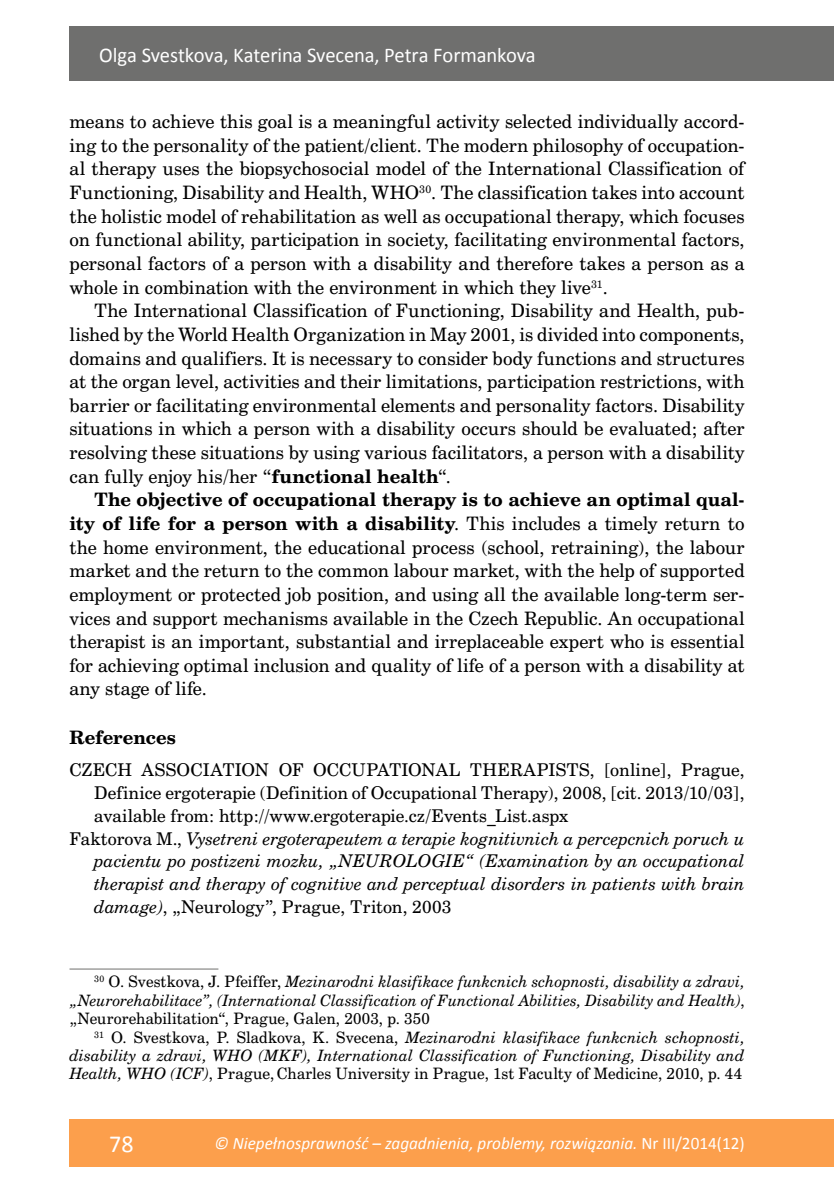
<style>
.page{position:relative;width:834px;height:1191px;background:#fff}
.page>*{position:absolute;margin:0;border:0;box-sizing:border-box;transform-origin:0 0}
.t1{font:24.5px "Calibri";color:#fff}
.t2{font:21px "Calibri";letter-spacing:-.01em;color:#fff}
.t3{font:17.5px/23.6px "Cent Schbook PL";letter-spacing:.005em;color:#000;text-align:justify}
.t4{font:italic 17.5px "Calibri";color:#fff}
.t5{font:700 17.5px "Cent Schbook PL";color:#000}
.t6{font:16.62px "Cent Schbook PL";letter-spacing:.005em;color:#000}
.t7{font:italic 16.62px "Cent Schbook PL";color:#000}
.t8{font:italic 14.88px/18.4px "Cent Schbook PL";letter-spacing:.01em;color:#000;text-align:justify}
.s1{font-weight:700}
.s2{font-style:normal}
.s3{font-style:italic}
</style>
<div class="page">
<div style="left:69px;top:1119px;width:764px;height:47px;background:#fc9f4c"></div>
<div style="left:69px;top:26px;width:764px;height:55px;background:#6f6f6e"></div>
<hr style="left:69px;top:968px;width:149px;height:1px;background:#6f6f6e">
<p class="t2" style="left:99px;top:41px;width:438px">Olga Svestkova, Katerina Svecena, Petra Formankova</p>
<p class="t3" style="left:69px;top:110px;width:676px">means to achieve this goal is a meaningful activity selected individually accord&shy;ing to the personality of the patient/client. The modern philosophy of occupation&shy;al therapy uses the biopsychosocial model of the International Classification of Functioning, Disability and Health, WHO<sup>30</sup>. The classification takes into account the holistic model of rehabilitation as well as occupational therapy, which focuses on functional ability, participation in society, facilitating environmental factors, personal factors of a person with a disability and therefore takes a person as a whole in combination with the environment in which they live<sup>31</sup>.</p>
<p class="t3" style="left:69px;top:299px;width:676px;text-indent:25px">The International Classification of Functioning, Disability and Health, pub&shy;lished by the World Health Organization in May 2001, is divided into components, domains and qualifiers. It is necessary to consider body functions and structures at the organ level, activities and their limitations, participation restrictions, with barrier or facilitating environmental elements and personality factors. Disability situations in which a person with a disability occurs should be evaluated; after resolving these situations by using various facilitators, a person with a disability can fully enjoy his/her “<span class="s1">functional health</span>“.</p>
<p class="t3" style="left:69px;top:488px;width:676px;text-indent:25px"><span class="s1">The objective of occupational therapy is to achieve an optimal qual&shy;ity of life for a person with a disability</span>. This includes a timely return to the home environment, the educational process (school, retraining), the labour market and the return to the common labour market, with the help of supported employment or protected job position, and using all the available long-term ser&shy;vices and support mechanisms available in the Czech Republic. An occupational therapist is an important, substantial and irreplaceable expert who is essential for achieving optimal inclusion and quality of life of a person with a disability at any stage of life.</p>
<p class="t5" style="left:69px;top:725px;width:108px">References</p>
<p class="t6" style="left:69px;top:759px;width:676px">CZECH ASSOCIATION OF OCCUPATIONAL THERAPISTS, [online], Prague,</p>
<p class="t6" style="left:94px;top:782px;width:651px">Definice ergoterapie (Definition of Occupational Therapy), 2008, [cit. 2013/10/03],</p>
<p class="t6" style="left:94px;top:804px;width:475px">available from: http://www.ergoterapie.cz/Events_List.aspx</p>
<p class="t7" style="left:69px;top:827px;width:676px"><span class="s2">Faktorova M.,</span> Vysetreni ergoterapeutem a terapie kognitivnich a percepcnich poruch u</p>
<p class="t7" style="left:94px;top:850px;width:651px">pacientu po postizeni mozku, „NEUROLOGIE“ (Examination by an occupational</p>
<p class="t7" style="left:94px;top:873px;width:651px">therapist and therapy of cognitive and perceptual disorders in patients with brain</p>
<p class="t6" style="left:94px;top:895px;width:358px"><span class="s3">damage)</span>, „Neurology”, Prague, Triton, 2003</p>
<p class="t8" style="left:69px;top:972px;width:676px;text-indent:25px"><sup>30</sup> <span class="s2">O. Svestkova, J. Pfeiffer,</span> Mezinarodni klasifikace funkcnich schopnosti, disability a zdravi, „Neurorehabilitace”, (International Classification of Functional Abilities, Disability and Health)<span class="s2">, „Neurorehabilitation“, Prague, Galen, 2003, p. 350</span></p>
<p class="t8" style="left:69px;top:1027px;width:676px;text-indent:25px"><sup>31</sup> <span class="s2">O. Svestkova, P. Sladkova, K. Svecena,</span> Mezinarodni klasifikace funkcnich schopnosti, disability a zdravi, WHO (MKF), International Classification of Functioning, Disability and Health, WHO (ICF)<span class="s2">, Prague, Charles University in Prague, 1st Faculty of Medicine, 2010, p. 44</span></p>
<h1 class="t1" style="left:109px;top:1128px;width:26px">78</h1>
<p class="t4" style="left:214px;top:1131px;width:531px">© Niepełnosprawność – zagadnienia, problemy, rozwiązania. <span class="s2">Nr III/2014(12)</span></p>
</div>
